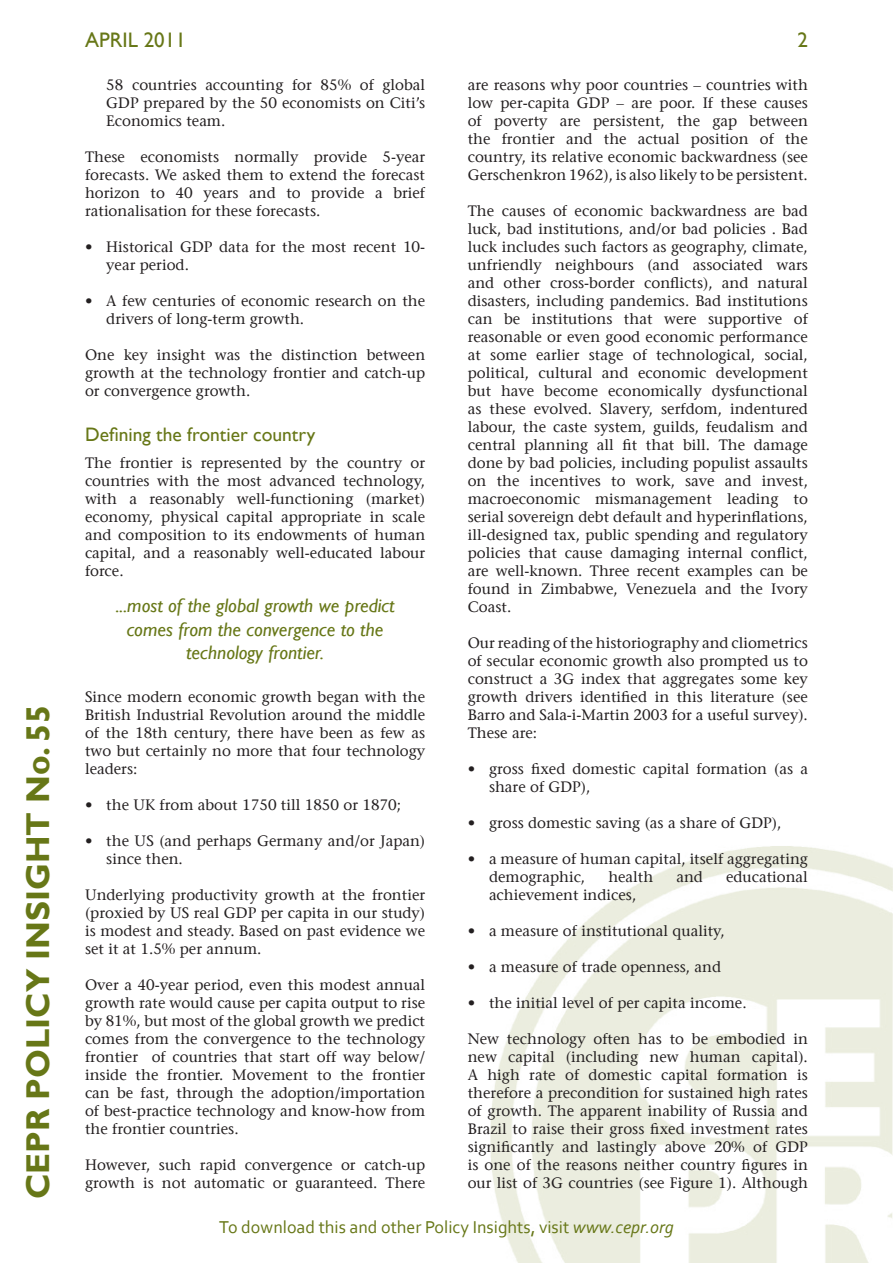
<style>
.page{position:relative;width:893px;height:1263px;background:#fff}
.page>*{position:absolute;margin:0;border:0;box-sizing:border-box;transform-origin:0 0}
.t1{font:700 33px "Gill Sans";color:#677717}
.A_Sub-Heading{font:21px "Gill Sans";color:#677717}
.Pull_quote_paragraph{font:italic 19.5px/23.4px "Gill Sans";color:#677717;text-align:center}
.A_Sub-Heading-2{font:19.5px "Gill Sans";color:#677717}
.t2{font:18px "Corbel";color:#677717}
.Text{font:15px/18px "Stone Serif";color:#231f20;text-align:justify}
.Bullet_points{font:15px/18px "Stone Serif";color:#231f20}
.s1{font-style:italic}
</style>
<div class="page">
<img style="left:490px;top:846px;width:403px;height:417px">
<p class="t1" style="left:18px;top:1199px;width:496px;rotate:-90deg">CEPR POLICY INSIGHT No. 55</p>
<p class="A_Sub-Heading" style="left:85px;top:28px;width:102px">APRIL 2011</p>
<p class="A_Sub-Heading" style="left:797px;top:28px;width:12px">2</p>
<p class="Bullet_points" style="left:106px;top:76px;width:320px;text-align:justify">58 countries accounting for 85% of global GDP prepared by the 50 economists on Citi’s Economics team.</p>
<p class="Text" style="left:85px;top:148px;width:342px">These economists normally provide 5-year forecasts. We asked them to extend the forecast horizon to 40 years and to provide a brief rationalisation for these forecasts.</p>
<p class="Bullet_points" style="left:106px;top:238px;width:320px;text-indent:-21px">• Historical GDP data for the most recent 10- year period.</p>
<p class="Bullet_points" style="left:106px;top:292px;width:320px;text-indent:-21px">• A few centuries of economic research on the drivers of long-term growth.</p>
<p class="Text" style="left:85px;top:346px;width:342px">One key insight was the distinction between growth at the technology frontier and catch-up or convergence growth.</p>
<p class="A_Sub-Heading-2" style="left:85px;top:423px;width:232px">Defining the frontier country</p>
<p class="Text" style="left:85px;top:454px;width:342px">The frontier is represented by the country or countries with the most advanced technology, with a reasonably well-functioning (market) economy, physical capital appropriate in scale and composition to its endowments of human capital, and a reasonably well-educated labour force.</p>
<p class="Pull_quote_paragraph" style="left:116px;top:594px;width:280px">...most of the global growth we predict comes from the convergence to the technology frontier.</p>
<p class="Text" style="left:85px;top:688px;width:342px">Since modern economic growth began with the British Industrial Revolution around the middle of the 18th century, there have been as few as two but certainly no more that four technology leaders:</p>
<p class="Bullet_points" style="left:85px;top:796px;width:318px">• the UK from about 1750 till 1850 or 1870;</p>
<p class="Bullet_points" style="left:106px;top:832px;width:320px;text-indent:-21px">• the US (and perhaps Germany and/or Japan) since then.</p>
<p class="Text" style="left:85px;top:886px;width:342px">Underlying productivity growth at the frontier (proxied by US real GDP per capita in our study) is modest and steady. Based on past evidence we set it at 1.5% per annum.</p>
<p class="Text" style="left:85px;top:976px;width:342px">Over a 40-year period, even this modest annual growth rate would cause per capita output to rise by 81%, but most of the global growth we predict comes from the convergence to the technology frontier of countries that start off way below/ inside the frontier. Movement to the frontier can be fast, through the adoption/importation of best-practice technology and know-how from the frontier countries.</p>
<p class="Text" style="left:85px;top:1156px;width:342px">However, such rapid convergence or catch-up growth is not automatic or guaranteed. There</p>
<p class="Text" style="left:468px;top:76px;width:342px">are reasons why poor countries – countries with low per-capita GDP – are poor. If these causes of poverty are persistent, the gap between the frontier and the actual position of the country, its relative economic backwardness (see Gerschenkron 1962), is also likely to be persistent.</p>
<p class="Text" style="left:468px;top:202px;width:342px">The causes of economic backwardness are bad luck, bad institutions, and/or bad policies . Bad luck includes such factors as geography, climate, unfriendly neighbours (and associated wars and other cross-border conflicts), and natural disasters, including pandemics. Bad institutions can be institutions that were supportive of reasonable or even good economic performance at some earlier stage of technological, social, political, cultural and economic development but have become economically dysfunctional as these evolved. Slavery, serfdom, indentured labour, the caste system, guilds, feudalism and central planning all fit that bill. The damage done by bad policies, including populist assaults on the incentives to work, save and invest, macroeconomic mismanagement leading to serial sovereign debt default and hyperinflations, ill-designed tax, public spending and regulatory policies that cause damaging internal conflict, are well-known. Three recent examples can be found in Zimbabwe, Venezuela and the Ivory Coast.</p>
<p class="Text" style="left:468px;top:634px;width:342px">Our reading of the historiography and cliometrics of secular economic growth also prompted us to construct a 3G index that aggregates some key growth drivers identified in this literature (see Barro and Sala-i-Martin 2003 for a useful survey).<br>These are:</p>
<p class="Bullet_points" style="left:489px;top:760px;width:320px;text-indent:-21px">• gross fixed domestic capital formation (as a share of GDP),</p>
<p class="Bullet_points" style="left:468px;top:814px;width:315px">• gross domestic saving (as a share of GDP),</p>
<p class="Bullet_points" style="left:489px;top:850px;width:320px;text-indent:-21px">• a measure of human capital, itself aggregating demographic,</p>
<p class="Bullet_points" style="left:608px;top:868px;width:47px">health</p>
<p class="Bullet_points" style="left:676px;top:868px;width:28px">and</p>
<p class="Bullet_points" style="left:726px;top:868px;width:83px">educational</p>
<p class="Bullet_points" style="left:489px;top:886px;width:149px">achievement indices,</p>
<p class="Bullet_points" style="left:468px;top:922px;width:258px">• a measure of institutional quality,</p>
<p class="Bullet_points" style="left:468px;top:958px;width:255px">• a measure of trade openness, and</p>
<p class="Bullet_points" style="left:468px;top:994px;width:280px">• the initial level of per capita income.</p>
<p class="Text" style="left:468px;top:1030px;width:342px">New technology often has to be embodied in new capital (including new human capital).<br>A high rate of domestic capital formation is therefore a precondition for sustained high rates of growth. The apparent inability of Russia and Brazil to raise their gross fixed investment rates significantly and lastingly above 20% of GDP is one of the reasons neither country figures in our list of 3G countries (see Figure 1). Although</p>
<p class="t2" style="left:219px;top:1216px;width:456px">To download this and other Policy Insights, visit <span class="s1">www.cepr.org</span></p>
</div>
